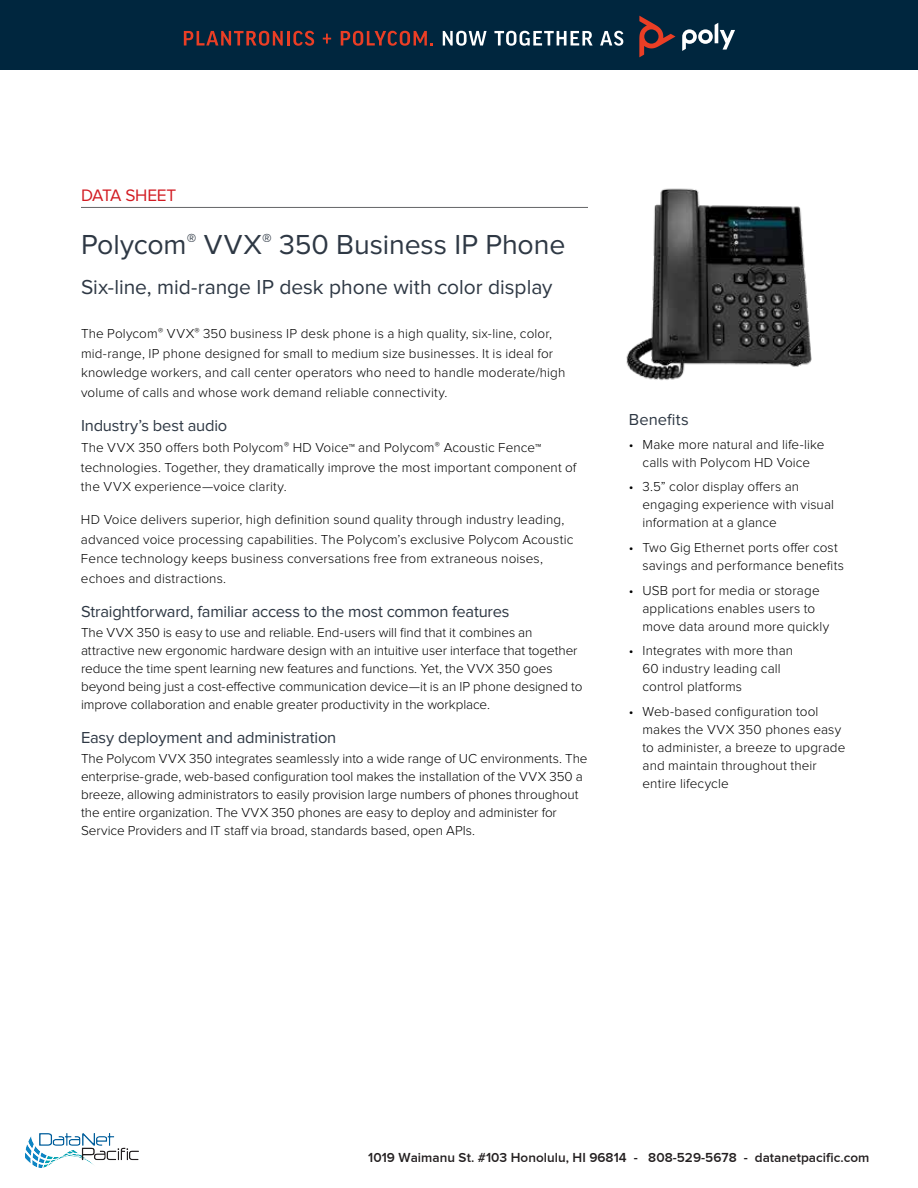
<style>
.page{position:relative;width:918px;height:1188px;background:#fff}
.page>*{position:absolute;margin:0;border:0;box-sizing:border-box;transform-origin:0 0}
.t1{font:28.5px "Proxima Nova";letter-spacing:-.005em;color:#2e3844}
.t2{font:21px "Proxima Nova";color:#2e3844}
.t3{font:17.25px "Proxima Nova";letter-spacing:-.015em;color:#d21c23}
.t4{font:16.5px "Proxima Nova";letter-spacing:-.01em;color:#2e3844}
.t5{font:300 13.5px/18px "Proxima Nova";letter-spacing:.01em;color:#000}
.t6{font:600 13.5px "Proxima Nova";color:#231f20}
</style>
<div class="page">
<hr style="left:81px;top:207px;width:507px;height:1px;background:#636466">
<div style="left:0;top:0;width:918px;height:70px;background:#00263e"></div>
<svg style="left:184px;top:31px;width:99px;height:15px"></svg>
<hr style="left:287px;top:31px;width:3px;height:15px;background:#ea3e25">
<svg style="left:293px;top:31px;width:21px;height:15px"></svg>
<svg style="left:323px;top:34px;width:8px;height:10px"></svg>
<svg style="left:341px;top:31px;width:92px;height:15px"></svg>
<svg style="left:443px;top:31px;width:44px;height:15px"></svg>
<svg style="left:494px;top:31px;width:99px;height:15px"></svg>
<svg style="left:600px;top:31px;width:23px;height:15px"></svg>
<svg style="left:682px;top:23px;width:53px;height:28px"></svg>
<svg style="left:639px;top:16px;width:37px;height:41px"></svg>
<img style="left:626px;top:188px;width:186px;height:193px">
<img style="left:26px;top:1133px;width:112px;height:34px">
<p class="t3" style="left:81px;top:185px;width:97px">DATA SHEET</p>
<h1 class="t1" style="left:81px;top:228px;width:486px">Polycom<sup>®</sup> VVX<sup>®</sup> 350 Business IP Phone</h1>
<h2 class="t2" style="left:81px;top:275px;width:473px">Six-line, mid-range IP desk phone with color display</h2>
<p class="t5" style="left:81px;top:324px;width:486px;line-height:19.5px">The Polycom<sup>®</sup> VVX<sup>®</sup> 350 business IP desk phone is a high quality, six-line, color, mid-range, IP phone designed for small to medium size businesses. It is ideal for knowledge workers, and call center operators who need to handle moderate/high volume of calls and whose work demand reliable connectivity.</p>
<p class="t4" style="left:81px;top:417px;width:148px">Industry’s best audio</p>
<p class="t5" style="left:81px;top:438px;width:497px;line-height:19.5px">The VVX 350 offers both Polycom<sup>®</sup> HD Voice™ and Polycom<sup>®</sup> Acoustic Fence™ technologies. Together, they dramatically improve the most important component of the VVX experience—voice clarity.</p>
<p class="t5" style="left:81px;top:510px;width:494px;line-height:19.5px">HD Voice delivers superior, high definition sound quality through industry leading, advanced voice processing capabilities. The Polycom’s exclusive Polycom Acoustic Fence technology keeps business conversations free from extraneous noises, echoes and distractions.</p>
<p class="t4" style="left:81px;top:603px;width:430px">Straightforward, familiar access to the most common features</p>
<p class="t5" style="left:81px;top:624px;width:503px">The VVX 350 is easy to use and reliable. End-users will find that it combines an attractive new ergonomic hardware design with an intuitive user interface that together reduce the time spent learning new features and functions. Yet, the VVX 350 goes beyond being just a cost-effective communication device—it is an IP phone designed to improve collaboration and enable greater productivity in the workplace.</p>
<p class="t4" style="left:81px;top:729px;width:257px">Easy deployment and administration</p>
<p class="t5" style="left:81px;top:750px;width:508px">The Polycom VVX 350 integrates seamlessly into a wide range of UC environments. The enterprise-grade, web-based configuration tool makes the installation of the VVX 350 a breeze, allowing administrators to easily provision large numbers of phones throughout the entire organization. The VVX 350 phones are easy to deploy and administer for Service Providers and IT staff via broad, standards based, open APIs.</p>
<p class="t4" style="left:629px;top:410px;width:61px">Benefits</p>
<p class="t5" style="left:629px;top:435px;width:197px;text-align:center">• Make more natural and life-like calls with Polycom HD Voice</p>
<p class="t5" style="left:642px;top:478px;width:193px;text-indent:-14px">• 3.5” color display offers an engaging experience with visual information at a glance</p>
<p class="t5" style="left:642px;top:539px;width:203px;text-indent:-14px">• Two Gig Ethernet ports offer cost savings and performance benefits</p>
<p class="t5" style="left:642px;top:581px;width:188px;text-indent:-14px">• USB port for media or storage applications enables users to move data around more quickly</p>
<p class="t5" style="left:642px;top:642px;width:152px;text-indent:-14px">• Integrates with more than<br>60 industry leading call control platforms</p>
<p class="t5" style="left:643px;top:703px;width:204px;text-indent:-14px">• Web-based configuration tool makes the VVX 350 phones easy to administer, a breeze to upgrade and maintain throughout their entire lifecycle</p>
<p class="t6" style="left:368px;top:1150px;width:503px">1019 Waimanu St. #103 Honolulu, HI 96814 - 808-529-5678 - datanetpacific.com</p>
</div>
